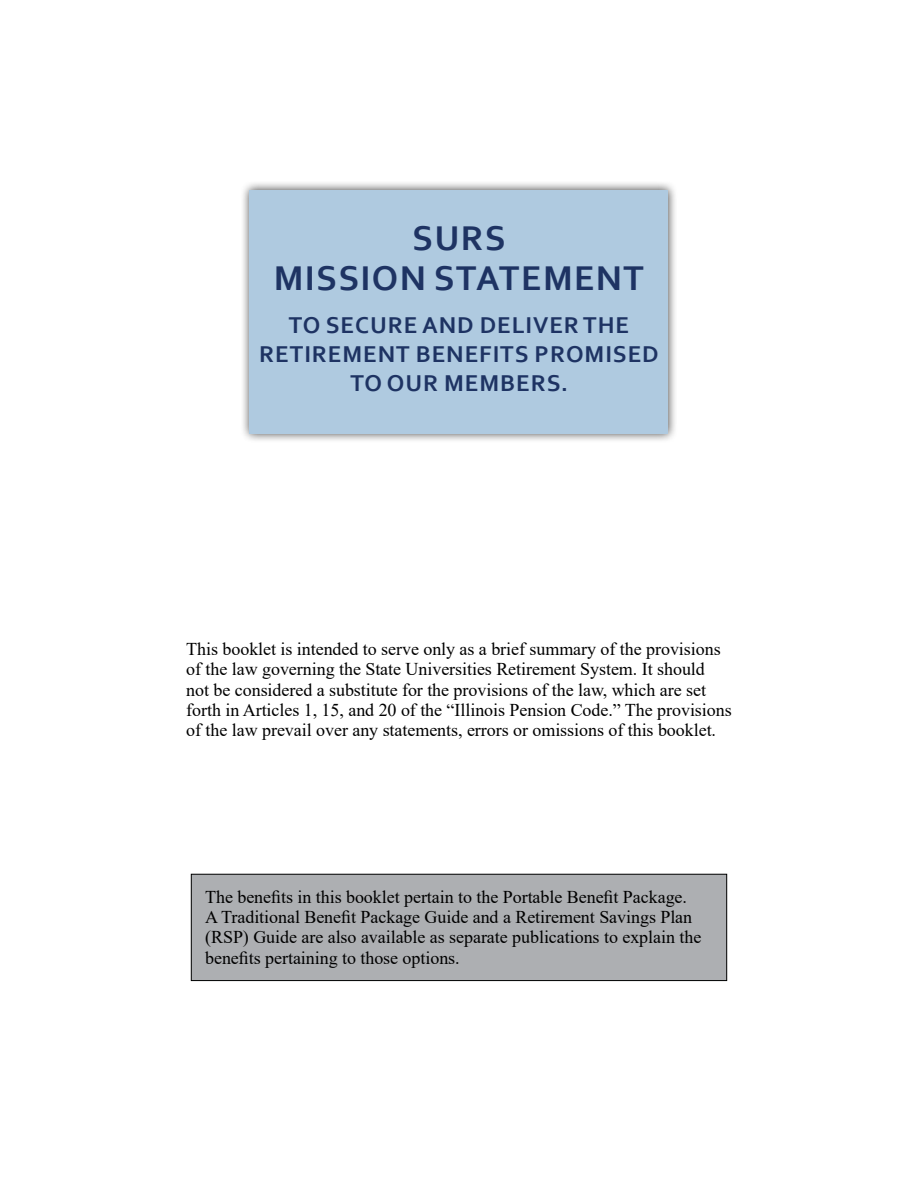
<style>
.page{position:relative;width:918px;height:1188px;background:#fff}
.page>*{position:absolute;margin:0;border:0;box-sizing:border-box;transform-origin:0 0}
.t1{font:700 36px/40.5px "Corbel";letter-spacing:.04em;color:#1e3363;text-align:center}
.t2{font:700 24px/29.2px "Corbel";letter-spacing:.04em;color:#1e3363;text-align:center}
.t3{font:18px/20.2px "Times New Roman";letter-spacing:-.005em;color:#000}
</style>
<div class="page">
<div style="left:191px;top:874px;width:536px;height:107px;background:#adafb2"></div>
<div style="left:191px;top:874px;width:536px;height:107px;border:1px solid #000"></div>
<div style="left:240px;top:181px;width:438px;height:262px;background:#000;opacity:.75"></div>
<div style="left:250px;top:190px;width:418px;height:244px;background:#afcae0"></div>
<h1 class="t1" style="left:274px;top:217px;width:372px">SURS<br>MISSION STATEMENT</h1>
<h2 class="t2" style="left:259px;top:310px;width:401px">TO SECURE AND DELIVER THE<br>RETIREMENT BENEFITS PROMISED<br>TO OUR MEMBERS.</h2>
<p class="t3" style="left:186px;top:638px;width:547px">This booklet is intended to serve only as a brief summary of the provisions of the law governing the State Universities Retirement System. It should not be considered a substitute for the provisions of the law, which are set forth in Articles 1, 15, and 20 of the “Illinois Pension Code.” The provisions of the law prevail over any statements, errors or omissions of this booklet.</p>
<p class="t3" style="left:205px;top:886px;width:498px">The benefits in this booklet pertain to the Portable Benefit Package.<br>A Traditional Benefit Package Guide and a Retirement Savings Plan (RSP) Guide are also available as separate publications to explain the benefits pertaining to those options.</p>
</div>
